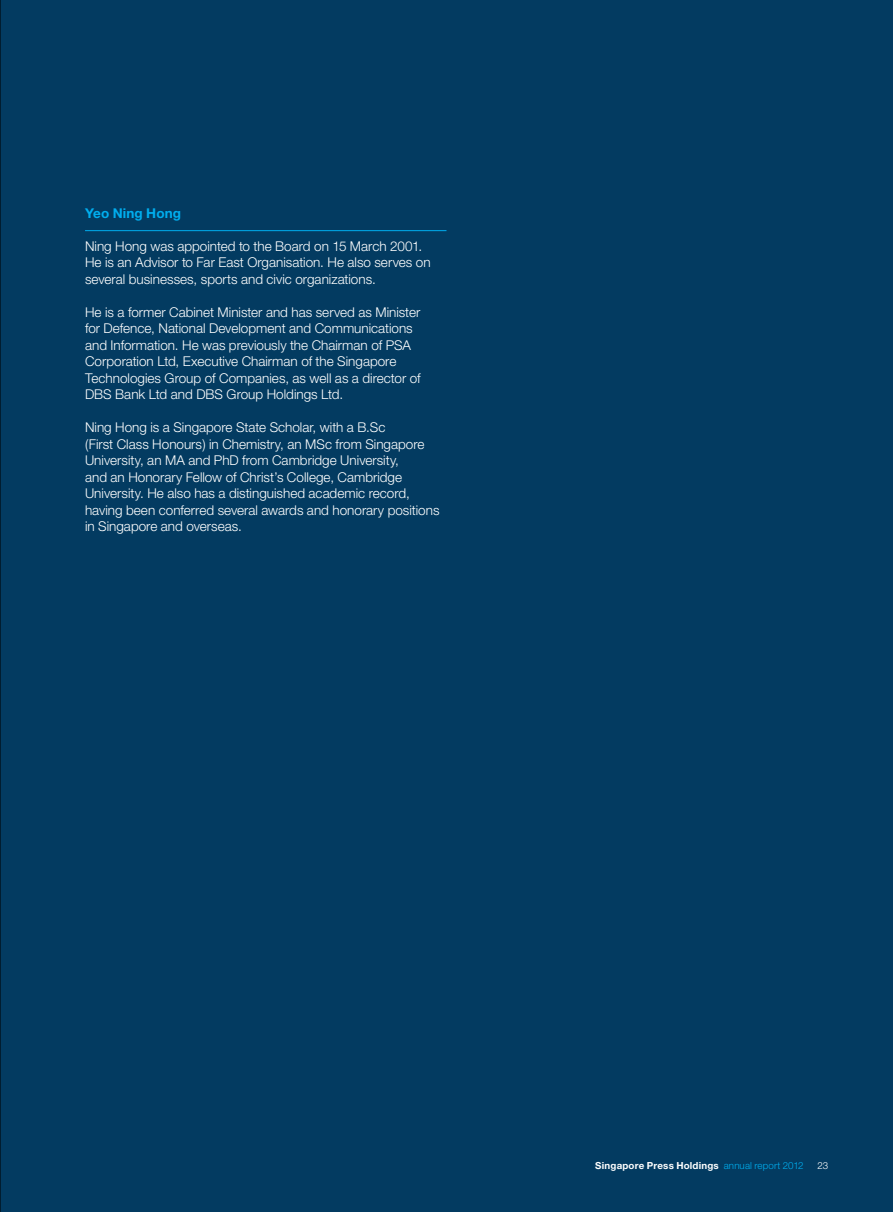
<style>
.page{position:relative;width:893px;height:1212px;background:#033b61}
.page>*{position:absolute;margin:0;border:0;box-sizing:border-box;transform-origin:0 0}
.t1{font:300 13.5px/16.5px "Helvetica Neue";color:#fff}
.t2{font:700 13.5px "Helvetica Neue";letter-spacing:.005em;color:#00aeef}
.t3{font:700 9.75px "Helvetica Neue";letter-spacing:.02em;color:#fff}
.t4{font:300 9.75px "Helvetica Neue";color:#fff}
.s1{font-weight:300;color:#00aeef}
</style>
<div class="page">
<hr style="left:0;top:0;width:1px;height:1212px;background:#000">
<hr style="left:85px;top:230px;width:361px;height:1px;background:#00aeef">
<p class="t2" style="left:85px;top:204px;width:97px">Yeo Ning Hong</p>
<p class="t1" style="left:85px;top:237px;width:347px">Ning Hong was appointed to the Board on 15 March 2001.<br>He is an Advisor to Far East Organisation. He also serves on several businesses, sports and civic organizations.</p>
<p class="t1" style="left:85px;top:303px;width:337px">He is a former Cabinet Minister and has served as Minister for Defence, National Development and Communications and Information. He was previously the Chairman of PSA Corporation Ltd, Executive Chairman of the Singapore Technologies Group of Companies, as well as a director of DBS Bank Ltd and DBS Group Holdings Ltd.</p>
<p class="t1" style="left:85px;top:419px;width:356px">Ning Hong is a Singapore State Scholar, with a B.Sc<br>(First Class Honours) in Chemistry, an MSc from Singapore University, an MA and PhD from Cambridge University,<br>and an Honorary Fellow of Christ’s College, Cambridge University. He also has a distinguished academic record, having been conferred several awards and honorary positions in Singapore and overseas.</p>
<p class="t3" style="left:595px;top:1160px;width:210px">Singapore Press Holdings <span class="s1">annual report 2012</span></p>
<p class="t4" style="left:817px;top:1160px;width:12px">23</p>
</div>
